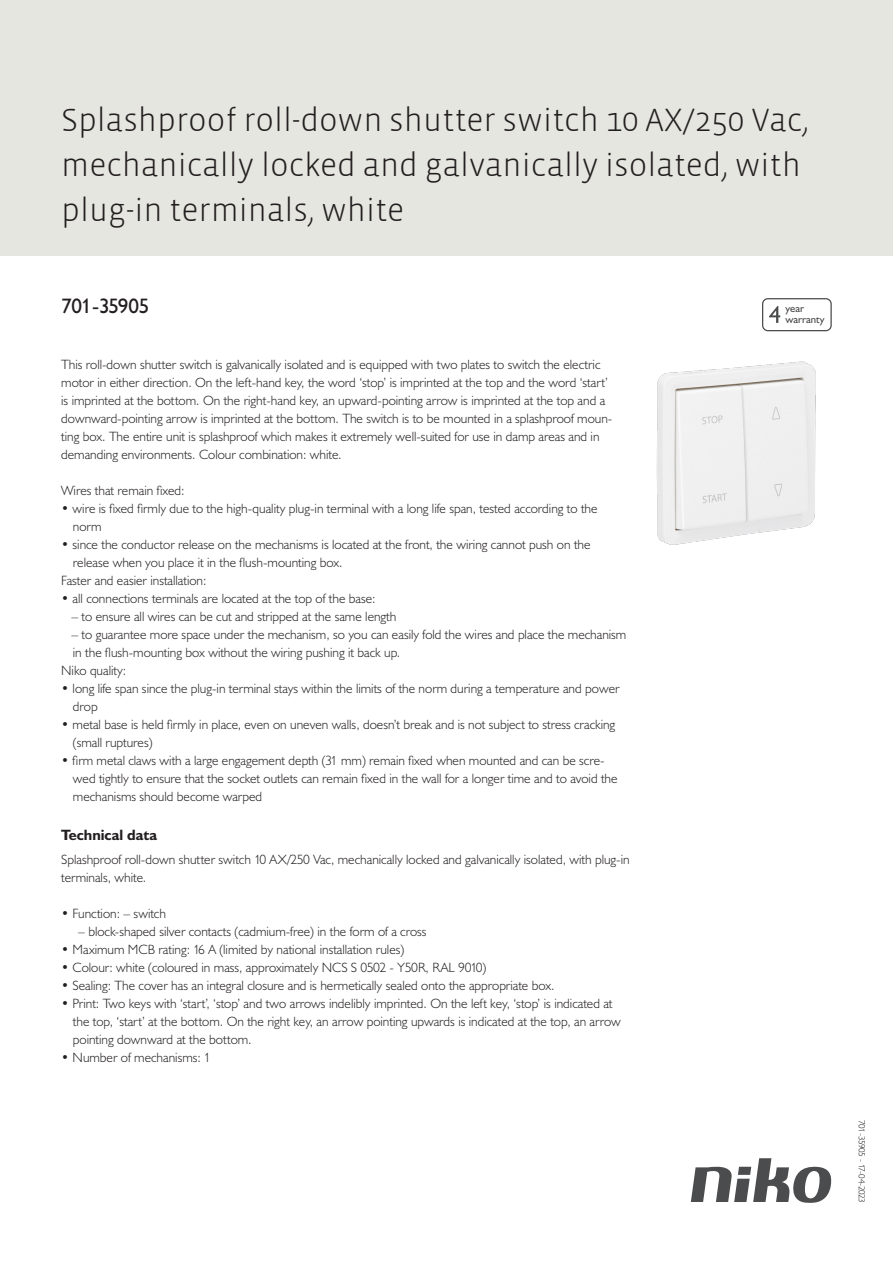
<style>
.page{position:relative;width:893px;height:1263px;background:#fff}
.page>*{position:absolute;margin:0;border:0;box-sizing:border-box;transform-origin:0 0}
.Title_datasheets{font:300 33px/45px "Vista Sans";color:#231f20}
.Article_number{font:21px "Humanist 521 BT";letter-spacing:-.025em;color:#231f20}
.Titles_parts{font:700 15px "Humanist 521 BT";color:#231f20}
.USP_Bullets{font:300 13.5px/18px "Humanist 521 BT";color:#231f20}
.Platte_tekst_CAB{font:300 13.5px/18px "Humanist 521 BT";color:#231f20}
.USP_Bullets_level_2{font:300 13.5px "Humanist 521 BT";color:#231f20}
.t1{font:10.8px/10.8px "Humanist 521 BT";color:#4b4c4d}
.Revision{font:300 9px "Humanist 521 BT";letter-spacing:-.05em;color:#231f20}
</style>
<div class="page">
<svg style="left:691px;top:1158px;width:141px;height:45px"></svg>
<div style="left:0;top:0;width:893px;height:255px;background:#e6e6e0"></div>
<svg style="left:762px;top:298px;width:70px;height:33px"></svg>
<img style="left:656px;top:361px;width:160px;height:184px">
<p class="Title_datasheets" style="left:61px;top:98px;width:749px">Splashproof roll-down shutter switch 10 AX/250 Vac, mechanically locked and galvanically isolated, with plug-in terminals, white</p>
<p class="Article_number" style="left:61px;top:293px;width:90px">701-35905</p>
<p class="Platte_tekst_CAB" style="left:61px;top:355px;width:553px">This roll-down shutter switch is galvanically isolated and is equipped with two plates to switch the electric motor in either direction. On the left-hand key, the word ‘stop’ is imprinted at the top and the word ‘start’ is imprinted at the bottom. On the right-hand key, an upward-pointing arrow is imprinted at the top and a downward-pointing arrow is imprinted at the bottom. The switch is to be mounted in a splashproof moun&shy;ting box. The entire unit is splashproof which makes it extremely well-suited for use in damp areas and in demanding environments. Colour combination: white.</p>
<p class="USP_Bullets" style="left:61px;top:481px;width:125px">Wires that remain fixed:</p>
<p class="USP_Bullets" style="left:73px;top:499px;width:526px;text-indent:-12px">• wire is fixed firmly due to the high-quality plug-in terminal with a long life span, tested according to the norm</p>
<p class="USP_Bullets" style="left:73px;top:535px;width:519px;text-indent:-12px">• since the conductor release on the mechanisms is located at the front, the wiring cannot push on the release when you place it in the flush-mounting box.</p>
<p class="USP_Bullets" style="left:61px;top:571px;width:147px">Faster and easier installation:</p>
<p class="USP_Bullets" style="left:61px;top:589px;width:316px">• all connections terminals are located at the top of the base:</p>
<p class="USP_Bullets" style="left:71px;top:607px;width:326px">– to ensure all wires can be cut and stripped at the same length</p>
<p class="USP_Bullets" style="left:71px;top:625px;width:556px">– to guarantee more space under the mechanism, so you can easily fold the wires and place the mechanism in the flush-mounting box without the wiring pushing it back up.</p>
<p class="USP_Bullets" style="left:61px;top:661px;width:66px">Niko quality:</p>
<p class="USP_Bullets" style="left:73px;top:679px;width:548px;text-indent:-12px">• long life span since the plug-in terminal stays within the limits of the norm during a temperature and power drop</p>
<p class="USP_Bullets" style="left:73px;top:715px;width:544px;text-indent:-12px">• metal base is held firmly in place, even on uneven walls, doesn’t break and is not subject to stress cracking (small ruptures)</p>
<p class="USP_Bullets" style="left:73px;top:751px;width:546px;text-indent:-12px">• firm metal claws with a large engagement depth (31 mm) remain fixed when mounted and can be scre&shy;wed tightly to ensure that the socket outlets can remain fixed in the wall for a longer time and to avoid the mechanisms should become warped</p>
<p class="Titles_parts" style="left:61px;top:825px;width:98px">Technical data</p>
<p class="Platte_tekst_CAB" style="left:61px;top:850px;width:570px">Splashproof roll-down shutter switch 10 AX/250 Vac, mechanically locked and galvanically isolated, with plug-in terminals, white.</p>
<p class="USP_Bullets" style="left:61px;top:904px;width:106px">• Function: – switch</p>
<p class="USP_Bullets_level_2" style="left:78px;top:923px;width:350px">– block-shaped silver contacts (cadmium-free) in the form of a cross</p>
<p class="USP_Bullets" style="left:61px;top:940px;width:344px">• Maximum MCB rating: 16 A (limited by national installation rules)</p>
<p class="USP_Bullets" style="left:61px;top:958px;width:427px">• Colour: white (coloured in mass, approximately NCS S 0502 - Y50R, RAL 9010)</p>
<p class="USP_Bullets" style="left:61px;top:976px;width:495px">• Sealing: The cover has an integral closure and is hermetically sealed onto the appropriate box.</p>
<p class="USP_Bullets" style="left:73px;top:994px;width:549px;text-indent:-12px">• Print: Two keys with ‘start’, ‘stop’ and two arrows indelibly imprinted. On the left key, ‘stop’ is indicated at the top, ‘start’ at the bottom. On the right key, an arrow pointing upwards is indicated at the top, an arrow pointing downward at the bottom.</p>
<p class="USP_Bullets" style="left:61px;top:1048px;width:151px">• Number of mechanisms: 1</p>
<p class="t1" style="left:785px;top:303px;width:41px">year warranty</p>
<p class="Revision" style="left:868px;top:1120px;width:84px;rotate:90deg">701-35905 - 17-04-2023</p>
</div>
